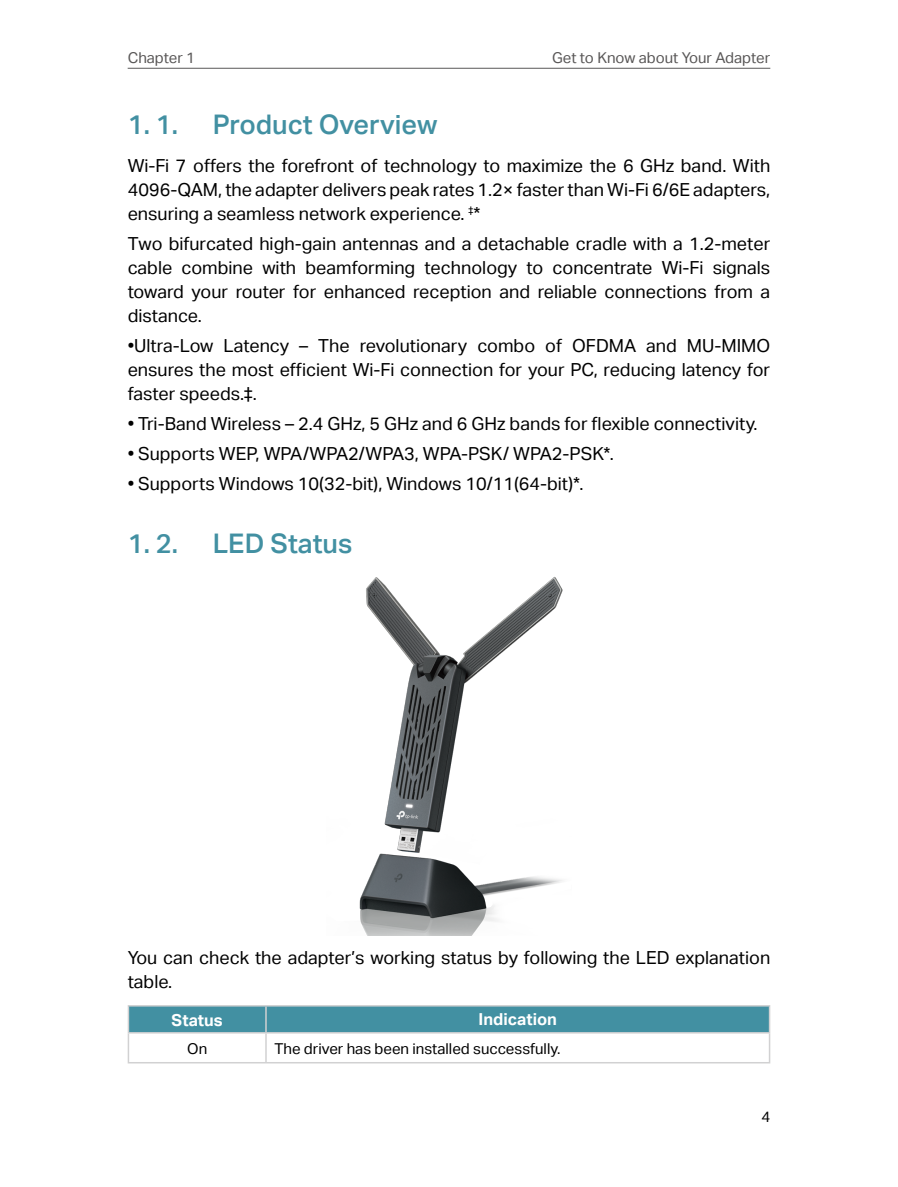
<style>
.page{position:relative;width:898px;height:1187px;background:#fff}
.page>*{position:absolute;margin:0;border:0;box-sizing:border-box;transform-origin:0 0}
.t1{font:27px "TP Link Aktiv Medium";color:#4290a2}
.正文{font:18px/24px "TP Link Aktiv Regular";color:#000;text-align:justify}
.日常正文{font:16.5px "TP Link Aktiv Bold";color:#fff}
.Note{font:16.5px "TP Link Aktiv Bold";color:#fff}
.Note-2{font:15px "TP Link Aktiv Regular";color:#000}
.t2{font:15px "TP Link Aktiv Regular";color:#595757}
</style>
<div class="page">
<hr style="left:128px;top:68px;width:642px;height:1px;background:#595757">
<img style="left:359px;top:576px;width:204px;height:359px">
<hr style="left:768px;top:1033px;width:2px;height:28px;background:#d1d1d2">
<hr style="left:128px;top:1061px;width:138px;height:2px;background:#d1d1d2">
<hr style="left:266px;top:1061px;width:504px;height:2px;background:#d1d1d2">
<hr style="left:128px;top:1004px;width:138px;height:2px;background:#d1d1d2">
<hr style="left:266px;top:1004px;width:504px;height:2px;background:#d1d1d2">
<svg style="left:128px;top:1006px;width:641px;height:55px"></svg>
<hr style="left:768px;top:1006px;width:2px;height:25px;background:#d1d1d2">
<hr style="left:128px;top:1031px;width:138px;height:2px;background:#d1d1d2">
<hr style="left:266px;top:1031px;width:504px;height:2px;background:#d1d1d2">
<p class="t2" style="left:128px;top:49px;width:69px">Chapter 1</p>
<p class="t2" style="left:552px;top:49px;width:219px">Get to Know about Your Adapter</p>
<p class="t1" style="left:128px;top:109px;width:48px">1. 1.</p>
<p class="t1" style="left:213px;top:109px;width:226px">Product Overview</p>
<p class="正文" style="left:128px;top:154px;width:644px">Wi-Fi 7 offers the forefront of technology to maximize the 6 GHz band. With 4096-QAM, the adapter delivers peak rates 1.2× faster than Wi-Fi 6/6E adapters, ensuring a seamless network experience. <sup>‡</sup>*</p>
<p class="正文" style="left:128px;top:232px;width:644px">Two bifurcated high-gain antennas and a detachable cradle with a 1.2-meter cable combine with beamforming technology to concentrate Wi-Fi signals toward your router for enhanced reception and reliable connections from a distance.</p>
<p class="正文" style="left:128px;top:334px;width:644px">•Ultra-Low Latency – The revolutionary combo of OFDMA and MU-MIMO ensures the most efficient Wi-Fi connection for your PC, reducing latency for faster speeds.‡.</p>
<p class="正文" style="left:128px;top:412px;width:631px">• Tri-Band Wireless – 2.4 GHz, 5 GHz and 6 GHz bands for flexible connectivity.</p>
<p class="正文" style="left:128px;top:442px;width:487px">• Supports WEP, WPA/WPA2/WPA3, WPA-PSK/ WPA2-PSK*.</p>
<p class="正文" style="left:128px;top:472px;width:457px">• Supports Windows 10(32-bit), Windows 10/11(64-bit)*.</p>
<p class="t1" style="left:128px;top:527px;width:48px">1. 2.</p>
<p class="t1" style="left:213px;top:527px;width:141px">LED Status</p>
<p class="正文" style="left:128px;top:945px;width:644px">You can check the adapter’s working status by following the LED explanation table.</p>
<p class="Note" style="left:171px;top:1010px;width:53px">Status</p>
<p class="日常正文" style="left:478px;top:1009px;width:80px">Indication</p>
<p class="Note-2" style="left:187px;top:1040px;width:22px">On</p>
<p class="Note-2" style="left:274px;top:1040px;width:287px">The driver has been installed successfully.</p>
<p class="Note-2" style="left:761px;top:1107px;width:10px">4</p>
</div>
